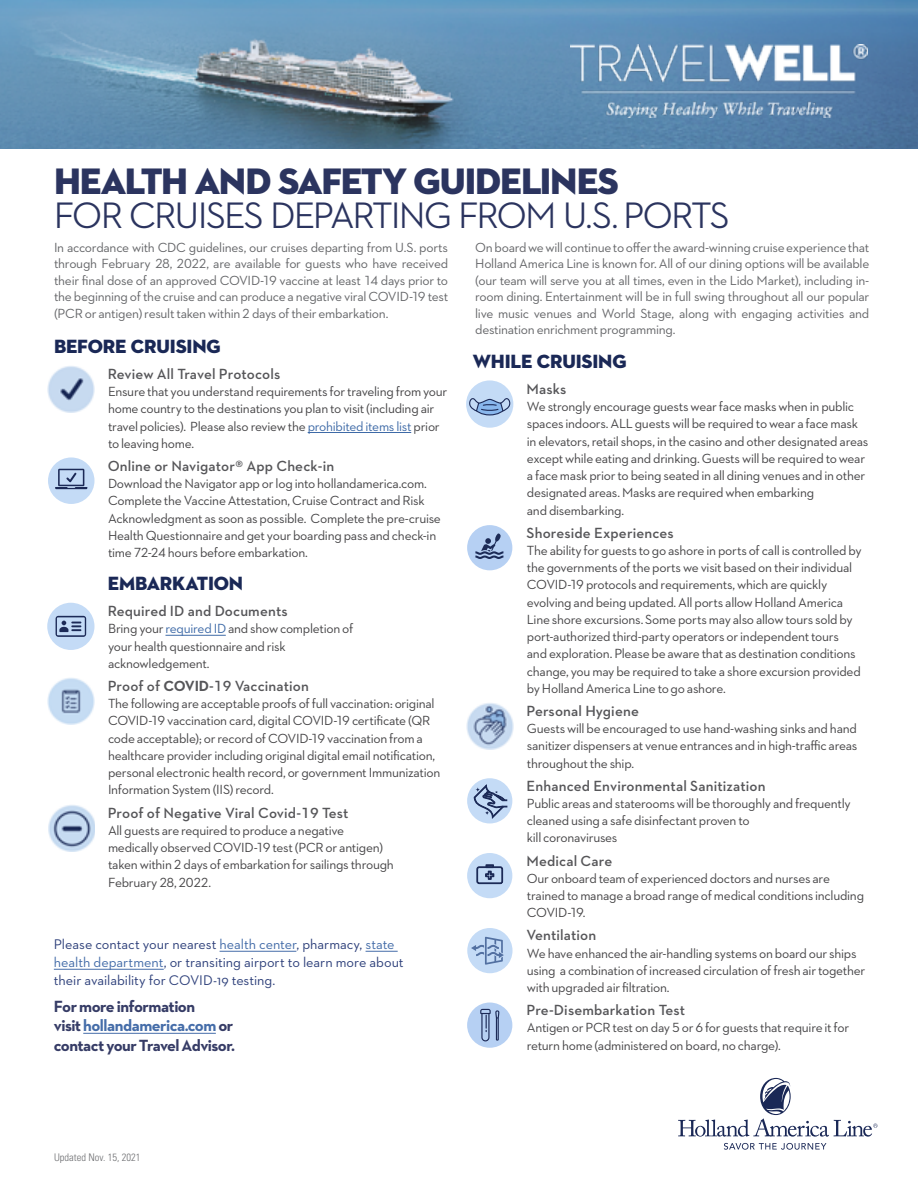
<style>
.page{position:relative;width:918px;height:1188px;background:#fff}
.page>*{position:absolute;margin:0;border:0;box-sizing:border-box;transform-origin:0 0}
.t1{font:500 37.5px "Neutraface 2 Display";letter-spacing:-.04em;color:#2b345f}
.t2{font:37.5px "Neutraface 2 Display Titling";letter-spacing:-.03em;color:#2b345f}
.Subhead{font:19.5px "Neutraface 2 Display Titling";letter-spacing:-.01em;color:#1a2856}
.CTA_Left{font:700 16.5px/19.5px "Neutraface 2 Text";letter-spacing:-.03em;color:#363c66}
.Bullet_Head{font:600 15px "Neutraface 2 Text";letter-spacing:.01em;color:#565659}
.Note{font:14.25px/18px "Neutraface 2 Text";color:#2f417b}
.Body{font:13.5px/17.2px "Neutraface 2 Text";letter-spacing:-.02em;color:#464547}
.Paragraph{font:13.5px/16.5px "Neutraface 2 Text";letter-spacing:-.02em;color:#656669;text-align:justify}
.t3{font:300 condensed 10.5px "Univers LT Std";color:#6d6e71}
.s1{color:#3e6aa7}
.s2{font-weight:700}
.s3{color:#456da9}
</style>
<div class="page">
<img style="left:0;top:0;width:918px;height:148px">
<img style="left:47px;top:366px;width:47px;height:47px">
<hr style="left:308px;top:432px;width:103px;height:1px;background:#3e6aa7">
<svg style="left:48px;top:457px;width:46px;height:47px"></svg>
<svg style="left:55px;top:469px;width:32px;height:20px"></svg>
<svg style="left:47px;top:603px;width:47px;height:47px"></svg>
<svg style="left:56px;top:616px;width:30px;height:21px"></svg>
<hr style="left:165px;top:635px;width:61px;height:1px;background:#3e6aa7">
<img style="left:47px;top:678px;width:48px;height:47px">
<img style="left:49px;top:805px;width:45px;height:46px">
<svg style="left:724px;top:1143px;width:102px;height:7px"></svg>
<svg style="left:678px;top:1077px;width:199px;height:60px"></svg>
<hr style="left:220px;top:951px;width:76px;height:1px;background:#456da9">
<hr style="left:366px;top:951px;width:32px;height:1px;background:#456da9">
<hr style="left:54px;top:969px;width:110px;height:1px;background:#456da9">
<hr style="left:83px;top:1033px;width:133px;height:1px;background:#456da9">
<div style="left:466px;top:380px;width:47px;height:48px;background:#c4dbf6;border-radius:50%"></div>
<svg style="left:468px;top:394px;width:44px;height:25px"></svg>
<div style="left:467px;top:525px;width:45px;height:45px;background:#b6d0f3;border-radius:50%"></div>
<svg style="left:475px;top:533px;width:28px;height:26px"></svg>
<img style="left:466px;top:703px;width:47px;height:47px">
<svg style="left:467px;top:778px;width:45px;height:45px"></svg>
<svg style="left:474px;top:783px;width:33px;height:35px"></svg>
<div style="left:467px;top:853px;width:45px;height:45px;background:#c4dbf6;border-radius:50%"></div>
<svg style="left:476px;top:864px;width:27px;height:20px"></svg>
<svg style="left:467px;top:928px;width:46px;height:45px;fill:#c4dbf6"></svg>
<div style="left:467px;top:1003px;width:45px;height:45px;background:#b6d0f3;border-radius:50%"></div>
<svg style="left:480px;top:1009px;width:19px;height:32px"></svg>
<img style="left:570px;top:44px;width:297px;height:73px">
<h1 class="t2" style="left:54px;top:158px;width:566px">HEALTH AND SAFETY GUIDELINES</h1>
<h1 class="t1" style="left:54px;top:195px;width:677px">FOR CRUISES DEPARTING FROM U.S. PORTS</h1>
<p class="Paragraph" style="left:54px;top:239px;width:396px">In accordance with CDC guidelines, our cruises departing from U.S. ports through February 28, 2022, are available for guests who have received their final dose of an approved COVID-19 vaccine at least 14 days prior to the beginning of the cruise and can produce a negative viral COVID-19 test (PCR or antigen) result taken within 2 days of their embarkation.</p>
<p class="Paragraph" style="left:475px;top:239px;width:396px">On board we will continue to offer the award-winning cruise experience that Holland America Line is known for. All of our dining options will be available (our team will serve you at all times, even in the Lido Market), including in&shy;room dining. Entertainment will be in full swing throughout all our popular live music venues and World Stage, along with engaging activities and destination enrichment programming.</p>
<h2 class="Subhead" style="left:54px;top:334px;width:168px">BEFORE CRUISING</h2>
<h3 class="Bullet_Head" style="left:108px;top:364px;width:174px">Review All Travel Protocols</h3>
<p class="Body" style="left:108px;top:383px;width:341px">Ensure that you understand requirements for traveling from your home country to the destinations you plan to visit (including air travel policies). Please also review the <span class="s1">prohibited items list</span> prior to leaving home.</p>
<h3 class="Bullet_Head" style="left:108px;top:456px;width:228px">Online or Navigator® App Check-in</h3>
<p class="Body" style="left:108px;top:475px;width:334px">Download the Navigator app or log into hollandamerica.com.<br>Complete the Vaccine Attestation, Cruise Contract and Risk Acknowledgment as soon as possible. Complete the pre-cruise Health Questionnaire and get your boarding pass and check-in time 72-24 hours before embarkation.</p>
<h2 class="Subhead" style="left:108px;top:571px;width:137px">EMBARKATION</h2>
<h3 class="Bullet_Head" style="left:108px;top:602px;width:182px">Required ID and Documents</h3>
<p class="Body" style="left:108px;top:620px;width:247px">Bring your <span class="s1">required ID</span> and show completion of your health questionnaire and risk acknowledgement.</p>
<h3 class="Bullet_Head" style="left:108px;top:676px;width:203px">Proof of <span class="s2">COVID</span>-19 Vaccination</h3>
<p class="Body" style="left:108px;top:695px;width:334px">The following are acceptable proofs of full vaccination: original COVID-19 vaccination card, digital COVID-19 certificate (QR code acceptable); or record of COVID-19 vaccination from a healthcare provider including original digital email notification, personal electronic health record, or government Immunization Information System (IIS) record.</p>
<h3 class="Bullet_Head" style="left:108px;top:803px;width:242px">Proof of Negative Viral Covid-19 Test</h3>
<p class="Body" style="left:108px;top:821px;width:287px">All guests are required to produce a negative medically observed COVID-19 test (PCR or antigen) taken within 2 days of embarkation for sailings through February 28, 2022.</p>
<h2 class="Subhead" style="left:473px;top:349px;width:155px">WHILE CRUISING</h2>
<h3 class="Bullet_Head" style="left:527px;top:379px;width:41px">Masks</h3>
<p class="Body" style="left:527px;top:398px;width:343px">We strongly encourage guests wear face masks when in public spaces indoors. ALL guests will be required to wear a face mask in elevators, retail shops, in the casino and other designated areas except while eating and drinking. Guests will be required to wear a face mask prior to being seated in all dining venues and in other designated areas. Masks are required when embarking<br>and disembarking.</p>
<h3 class="Bullet_Head" style="left:527px;top:523px;width:149px">Shoreside Experiences</h3>
<p class="Body" style="left:527px;top:542px;width:336px">The ability for guests to go ashore in ports of call is controlled by the governments of the ports we visit based on their individual COVID-19 protocols and requirements, which are quickly evolving and being updated. All ports allow Holland America Line shore excursions. Some ports may also allow tours sold by port-authorized third-party operators or independent tours and exploration. Please be aware that as destination conditions change, you may be required to take a shore excursion provided by Holland America Line to go ashore.</p>
<h3 class="Bullet_Head" style="left:527px;top:701px;width:114px">Personal Hygiene</h3>
<p class="Body" style="left:527px;top:720px;width:332px;text-align:justify">Guests will be encouraged to use hand-washing sinks and hand sanitizer dispensers at venue entrances and in high-traffic areas throughout the ship.</p>
<h3 class="Bullet_Head" style="left:527px;top:776px;width:240px">Enhanced Environmental Sanitization</h3>
<p class="Body" style="left:527px;top:795px;width:325px">Public areas and staterooms will be thoroughly and frequently cleaned using a safe disinfectant proven to<br>kill coronaviruses</p>
<h3 class="Bullet_Head" style="left:527px;top:851px;width:87px">Medical Care</h3>
<p class="Body" style="left:527px;top:869px;width:339px">Our onboard team of experienced doctors and nurses are trained to manage a broad range of medical conditions including<br>COVID-19.</p>
<h3 class="Bullet_Head" style="left:527px;top:926px;width:71px">Ventilation</h3>
<p class="Body" style="left:527px;top:944px;width:340px">We have enhanced the air-handling systems on board our ships using a combination of increased circulation of fresh air together with upgraded air filtration.</p>
<h3 class="Bullet_Head" style="left:527px;top:1000px;width:160px">Pre-Disembarkation Test</h3>
<p class="Body" style="left:527px;top:1019px;width:324px">Antigen or PCR test on day 5 or 6 for guests that require it for return home (administered on board, no charge).</p>
<p class="Note" style="left:54px;top:935px;width:351px">Please contact your nearest <span class="s3">health center</span>, pharmacy, <span class="s3">state health department</span>, or transiting airport to learn more about their availability for COVID-19 testing.</p>
<p class="CTA_Left" style="left:54px;top:996px;width:182px">For more information<br>visit <span class="s3">hollandamerica.com</span> or contact your Travel Advisor.</p>
<p class="t3" style="left:54px;top:1151px;width:88px">Updated Nov. 15, 2021</p>
</div>
